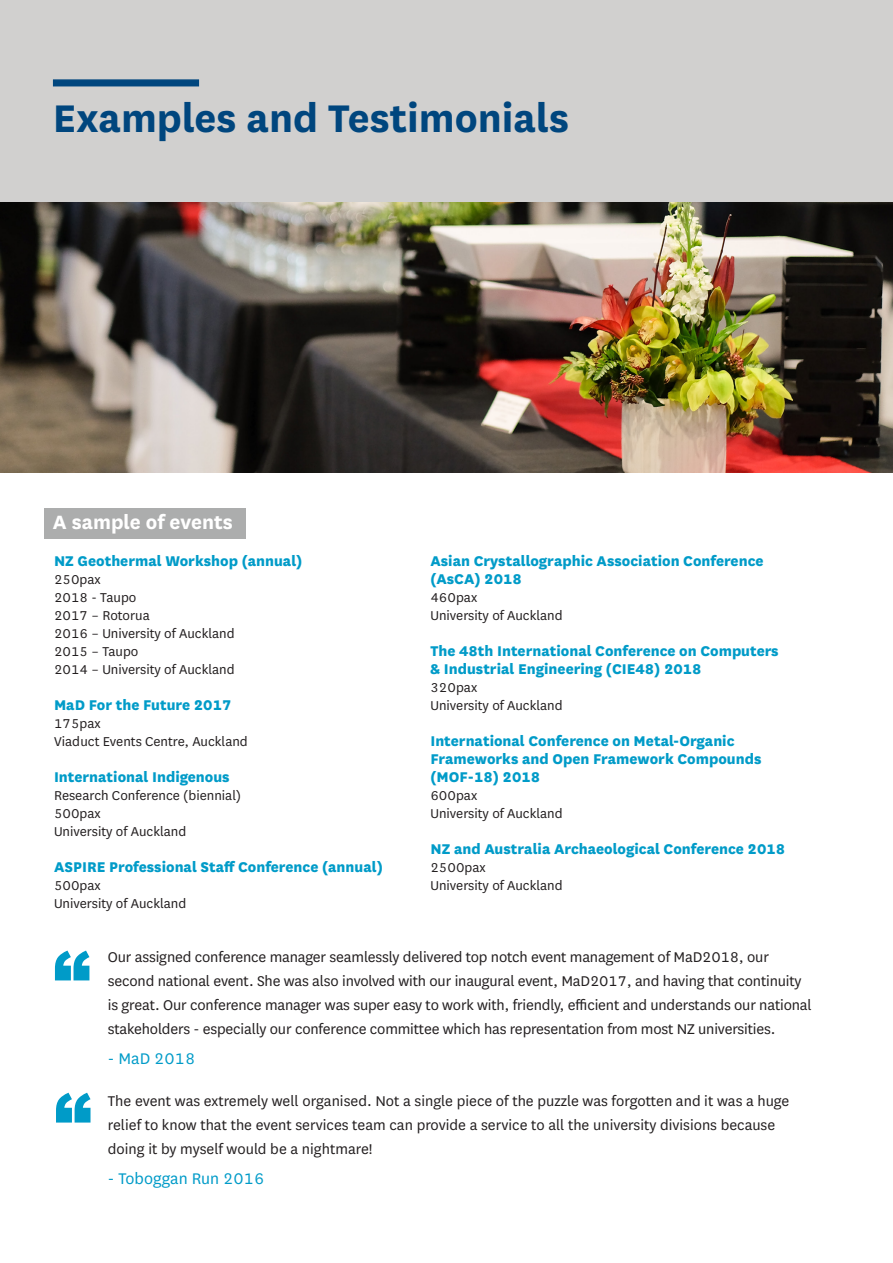
<style>
.page{position:relative;width:893px;height:1263px;background:#fff}
.page>*{position:absolute;margin:0;border:0;box-sizing:border-box;transform-origin:0 0}
.t1{font:900 75px "Arial";color:#009bc8}
.t2{font:700 45px "National";color:#00467e}
.Heading_3{font:700 22.5px "National";color:#fff}
.t3{font:18px "National";color:#009bc8}
.t4{font:16.5px/24px "National";letter-spacing:-.01em;color:#231f20}
.t5{font:800 16.5px/18px "National";color:#009bc8}
.t6{font:15px "National";color:#231f20}
</style>
<div class="page">
<img style="left:0;top:201px;width:893px;height:271px">
<div style="left:44px;top:508px;width:202px;height:31px;background:#acadad"></div>
<div style="left:0;top:0;width:893px;height:201px;background:#d1d0cf"></div>
<div style="left:53px;top:79px;width:146px;height:7px;background:#00467e;border:2px solid #00467e"></div>
<p class="t2" style="left:53px;top:87px;width:518px">Examples and Testimonials</p>
<p class="Heading_3" style="left:53px;top:507px;width:181px">A sample of events</p>
<p class="t5" style="left:54px;top:550px;width:250px">NZ Geothermal Workshop (annual)</p>
<p class="t6" style="left:54px;top:569px;width:48px">250pax</p>
<p class="t6" style="left:54px;top:587px;width:84px">2018 - Taupo</p>
<p class="t6" style="left:54px;top:605px;width:97px">2017 – Rotorua</p>
<p class="t6" style="left:54px;top:623px;width:182px">2016 – University of Auckland</p>
<p class="t6" style="left:54px;top:641px;width:86px">2015 – Taupo</p>
<p class="t6" style="left:54px;top:659px;width:182px">2014 – University of Auckland</p>
<p class="t5" style="left:54px;top:694px;width:179px">MaD For the Future 2017</p>
<p class="t6" style="left:54px;top:713px;width:48px">175pax</p>
<p class="t6" style="left:54px;top:731px;width:195px">Viaduct Events Centre, Auckland</p>
<p class="t5" style="left:54px;top:766px;width:177px">International Indigenous</p>
<p class="t6" style="left:54px;top:785px;width:189px">Research Conference (biennial)</p>
<p class="t6" style="left:54px;top:803px;width:48px">500pax</p>
<p class="t6" style="left:54px;top:821px;width:134px">University of Auckland</p>
<p class="t5" style="left:54px;top:856px;width:330px">ASPIRE Professional Staff Conference (annual)</p>
<p class="t6" style="left:54px;top:875px;width:48px">500pax</p>
<p class="t6" style="left:54px;top:893px;width:134px">University of Auckland</p>
<p class="t5" style="left:430px;top:550px;width:335px">Asian Crystallographic Association Conference (AsCA) 2018</p>
<p class="t6" style="left:430px;top:587px;width:48px">460pax</p>
<p class="t6" style="left:430px;top:605px;width:134px">University of Auckland</p>
<p class="t5" style="left:430px;top:640px;width:350px">The 48th International Conference on Computers &amp; Industrial Engineering (CIE48) 2018</p>
<p class="t6" style="left:430px;top:677px;width:48px">320pax</p>
<p class="t6" style="left:430px;top:695px;width:134px">University of Auckland</p>
<p class="t5" style="left:430px;top:730px;width:333px">International Conference on Metal-Organic<br>Frameworks and Open Framework Compounds (MOF-18) 2018</p>
<p class="t6" style="left:430px;top:785px;width:48px">600pax</p>
<p class="t6" style="left:430px;top:803px;width:134px">University of Auckland</p>
<p class="t5" style="left:430px;top:838px;width:356px">NZ and Australia Archaeological Conference 2018</p>
<p class="t6" style="left:430px;top:857px;width:57px">2500pax</p>
<p class="t6" style="left:430px;top:875px;width:134px">University of Auckland</p>
<p class="t1" style="left:53px;top:924px;width:39px">“</p>
<p class="t4" style="left:108px;top:944px;width:705px">Our assigned conference manager seamlessly delivered top notch event management of MaD2018, our second national event. She was also involved with our inaugural event, MaD2017, and having that continuity is great. Our conference manager was super easy to work with, friendly, efficient and understands our national stakeholders - especially our conference committee which has representation from most NZ universities.</p>
<p class="t3" style="left:108px;top:1047px;width:89px">- MaD 2018</p>
<p class="t1" style="left:54px;top:1066px;width:39px">“</p>
<p class="t4" style="left:108px;top:1088px;width:683px">The event was extremely well organised. Not a single piece of the puzzle was forgotten and it was a huge relief to know that the event services team can provide a service to all the university divisions because doing it by myself would be a nightmare!</p>
<p class="t3" style="left:108px;top:1167px;width:158px">- Toboggan Run 2016</p>
</div>
